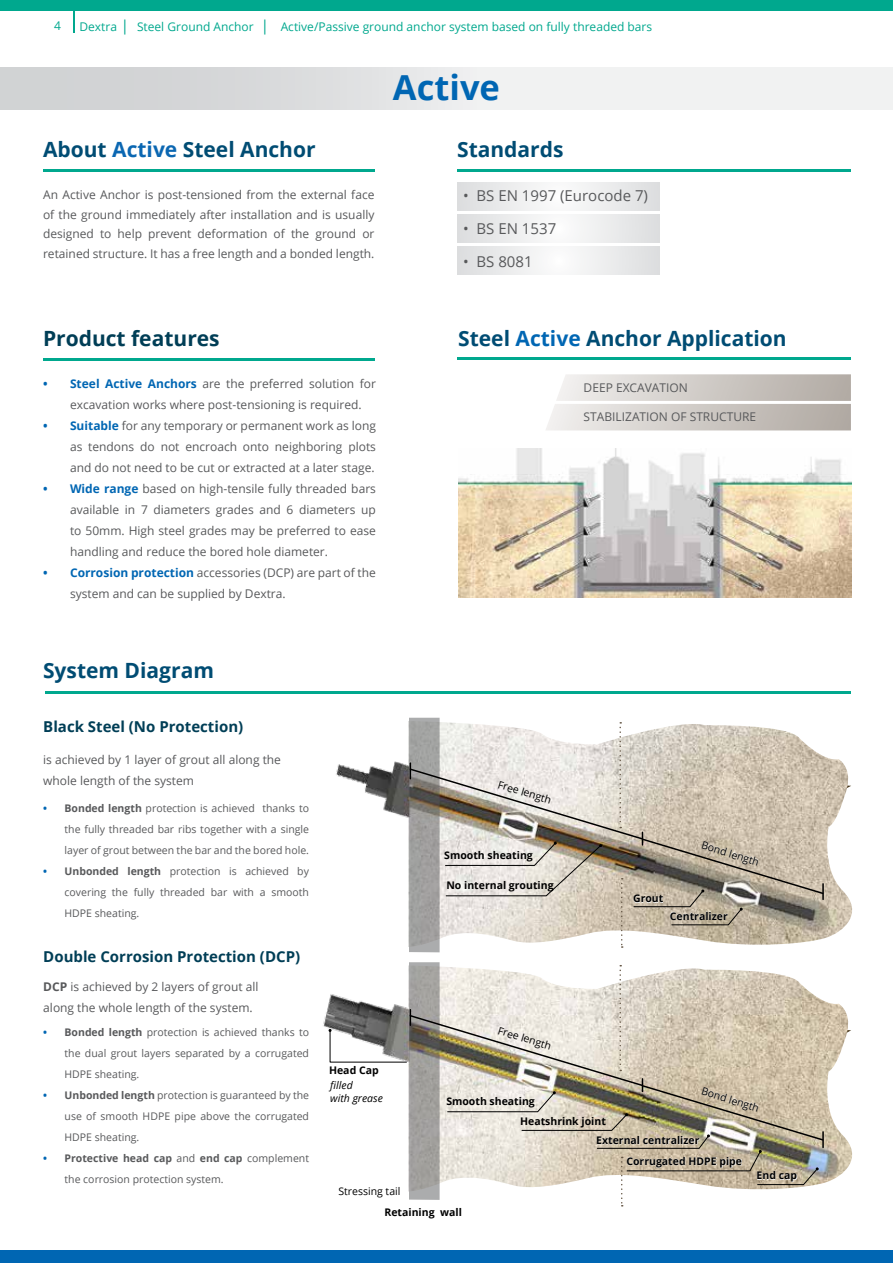
<style>
.page{position:relative;width:893px;height:1263px;background:#fff}
.page>*{position:absolute;margin:0;border:0;box-sizing:border-box;transform-origin:0 0}
.t1{font:700 34.5px "Open Sans";color:#0066b3}
.t2{font:700 21px "Open Sans";color:#004c73}
.t3{font:700 21px "Open Sans";color:#003e56}
.t4{font:700 15px "Open Sans";color:#003e56}
.t5{font:15px "Open Sans";color:#58595b}
.t6{font:12px/21px "Open Sans";color:#58595b}
.t7{font:12px "Open Sans";color:#00a88e}
.t8{font:10.5px/21px "Open Sans";color:#58595b;text-align:justify}
.t9{font:700 10.5px/20.9px "Open Sans";color:#000}
.t10{font:10.5px "Open Sans";color:#000}
.t11{font:italic 10.5px/12.6px "Open Sans";color:#000}
.s1{font-size:15px}
.s2{color:#0b67b2}
.s3{font-weight:700;color:#0066b3}
.s4{font-weight:700}
.s5{color:#0066b3}
</style>
<div class="page">
<div style="left:0;top:0;width:893px;height:10px;background:#00a88e"></div>
<div style="left:0;top:1250px;width:893px;height:13px;background:#0066b3"></div>
<hr style="left:73px;top:10px;width:2px;height:23px;background:#00a88e">
<hr style="left:43px;top:169px;width:331px;height:3px;background:#00a88e">
<hr style="left:43px;top:358px;width:331px;height:3px;background:#00a88e">
<hr style="left:45px;top:691px;width:806px;height:3px;background:#00a88e">
<hr style="left:458px;top:357px;width:393px;height:3px;background:#00a88e">
<hr style="left:457px;top:169px;width:394px;height:2px;background:#00a88e">
<svg style="left:458px;top:182px;width:201px;height:28px"></svg>
<svg style="left:458px;top:214px;width:201px;height:28px"></svg>
<svg style="left:458px;top:247px;width:201px;height:28px"></svg>
<img style="left:458px;top:448px;width:393px;height:150px">
<img style="left:336px;top:721px;width:516px;height:217px">
<div style="left:409px;top:718px;width:31px;height:234px;background:#abacad"></div>
<svg style="left:408px;top:722px;width:417px;height:226px"></svg>
<img style="left:323px;top:1001px;width:529px;height:182px">
<svg style="left:329px;top:965px;width:496px;height:241px"></svg>
<svg style="left:546px;top:374px;width:305px;height:56px"></svg>
<div style="left:0;top:68px;width:893px;height:41px;background:linear-gradient(to right,#cfd1d3,#fafbfb)"></div>
<p class="t7" style="left:54px;top:18px;width:8px">4</p>
<p class="t7" style="left:80px;top:19px;width:574px">Dextra <span class="s1">|</span> Steel Ground Anchor <span class="s1">|</span> Active/Passive ground anchor system based on fully threaded bars</p>
<h2 class="t2" style="left:43px;top:135px;width:274px">About <span class="s2">Active</span> Steel Anchor</h2>
<p class="t6" style="left:43px;top:185px;width:333px;line-height:19.5px;text-align:justify">An Active Anchor is post-tensioned from the external face of the ground immediately after installation and is usually designed to help prevent deformation of the ground or retained structure. It has a free length and a bonded length.</p>
<h1 class="t1" style="left:393px;top:63px;width:109px">Active</h1>
<h2 class="t2" style="left:457px;top:135px;width:108px">Standards</h2>
<p class="t5" style="left:463px;top:185px;width:186px">• BS EN 1997 (Eurocode 7)</p>
<p class="t5" style="left:463px;top:218px;width:95px">• BS EN 1537</p>
<p class="t5" style="left:463px;top:251px;width:71px">• BS 8081</p>
<h2 class="t3" style="left:43px;top:323px;width:178px">Product features</h2>
<p class="t6" style="left:70px;top:372px;width:307px;text-indent:-27px"><span class="s3">• Steel Active Anchors</span> are the preferred solution for excavation works where post-tensioning is required.</p>
<p class="t6" style="left:70px;top:414px;width:307px;text-align:justify;text-indent:-27px"><span class="s3">• Suitable</span> for any temporary or permanent work as long as tendons do not encroach onto neighboring plots and do not need to be cut or extracted at a later stage.</p>
<p class="t6" style="left:70px;top:477px;width:307px;text-align:justify;text-indent:-27px"><span class="s3">• Wide range</span> based on high-tensile fully threaded bars available in 7 diameters grades and 6 diameters up to 50mm. High steel grades may be preferred to ease handling and reduce the bored hole diameter.</p>
<p class="t6" style="left:70px;top:561px;width:307px;text-indent:-27px"><span class="s3">• Corrosion protection</span> accessories (DCP) are part of the system and can be supplied by Dextra.</p>
<h2 class="t2" style="left:43px;top:656px;width:172px">System Diagram</h2>
<p class="t4" style="left:43px;top:716px;width:201px">Black Steel (No Protection)</p>
<p class="t6" style="left:43px;top:749px;width:239px">is achieved by 1 layer of grout all along the whole length of the system</p>
<p class="t8" style="left:65px;top:797px;width:246px;text-indent:-21px"><span class="s3">•</span> <span class="s4">Bonded length</span> protection is achieved thanks to the fully threaded bar ribs together with a single layer of grout between the bar and the bored hole.</p>
<p class="t8" style="left:65px;top:860px;width:246px;text-indent:-21px"><span class="s3">•</span> <span class="s4">Unbonded length</span> protection is achieved by covering the fully threaded bar with a smooth HDPE sheating.</p>
<p class="t4" style="left:43px;top:946px;width:258px">Double Corrosion Protection (DCP)</p>
<p class="t6" style="left:43px;top:975px;width:217px"><span class="s4">DCP</span> is achieved by 2 layers of grout all along the whole length of the system.</p>
<h2 class="t2" style="left:458px;top:323px;width:330px">Steel <span class="s5">Active</span> Anchor Application</h2>
<p class="t6" style="left:584px;top:377px;width:106px">DEEP EXCAVATION</p>
<p class="t6" style="left:584px;top:406px;width:174px">STABILIZATION OF STRUCTURE</p>
<p class="t10" style="left:500px;top:777px;width:57px;rotate:17deg">Free length</p>
<p class="t9" style="left:444px;top:845px;width:90px">Smooth sheating</p>
<p class="t9" style="left:446px;top:874px;width:109px">No internal grouting</p>
<p class="t9" style="left:633px;top:888px;width:32px">Grout</p>
<p class="t10" style="left:704px;top:838px;width:61px;rotate:17deg">Bond length</p>
<p class="t9" style="left:670px;top:905px;width:59px">Centralizer</p>
<p class="t8" style="left:65px;top:1021px;width:246px;text-indent:-21px"><span class="s3">•</span> <span class="s4">Bonded length</span> protection is achieved thanks to the dual grout layers separated by a corrugated HDPE sheating.</p>
<p class="t8" style="left:65px;top:1084px;width:246px;text-indent:-21px"><span class="s3">•</span> <span class="s4">Unbonded length</span> protection is guaranteed by the use of smooth HDPE pipe above the corrugated HDPE sheating.</p>
<p class="t8" style="left:65px;top:1147px;width:246px;text-indent:-21px"><span class="s3">•</span> <span class="s4">Protective head cap</span> and <span class="s4">end cap</span> complement the corrosion protection system.</p>
<p class="t9" style="left:329px;top:1060px;width:51px">Head Cap</p>
<p class="t11" style="left:330px;top:1079px;width:54px">filled<br>with grease</p>
<p class="t10" style="left:338px;top:1183px;width:64px">Stressing tail</p>
<p class="t10" style="left:500px;top:1023px;width:57px;rotate:17deg">Free length</p>
<p class="t9" style="left:446px;top:1090px;width:90px">Smooth sheating</p>
<p class="t9" style="left:520px;top:1111px;width:87px">Heatshrink joint</p>
<p class="t10" style="left:704px;top:1084px;width:61px;rotate:17deg">Bond length</p>
<p class="t9" style="left:626px;top:1130px;width:117px;text-indent:-30px">External centralizer<br>Corrugated HDPE pipe</p>
<p class="t9" style="left:757px;top:1165px;width:42px">End cap</p>
<p class="t9" style="left:384px;top:1201px;width:79px">Retaining wall</p>
</div>
